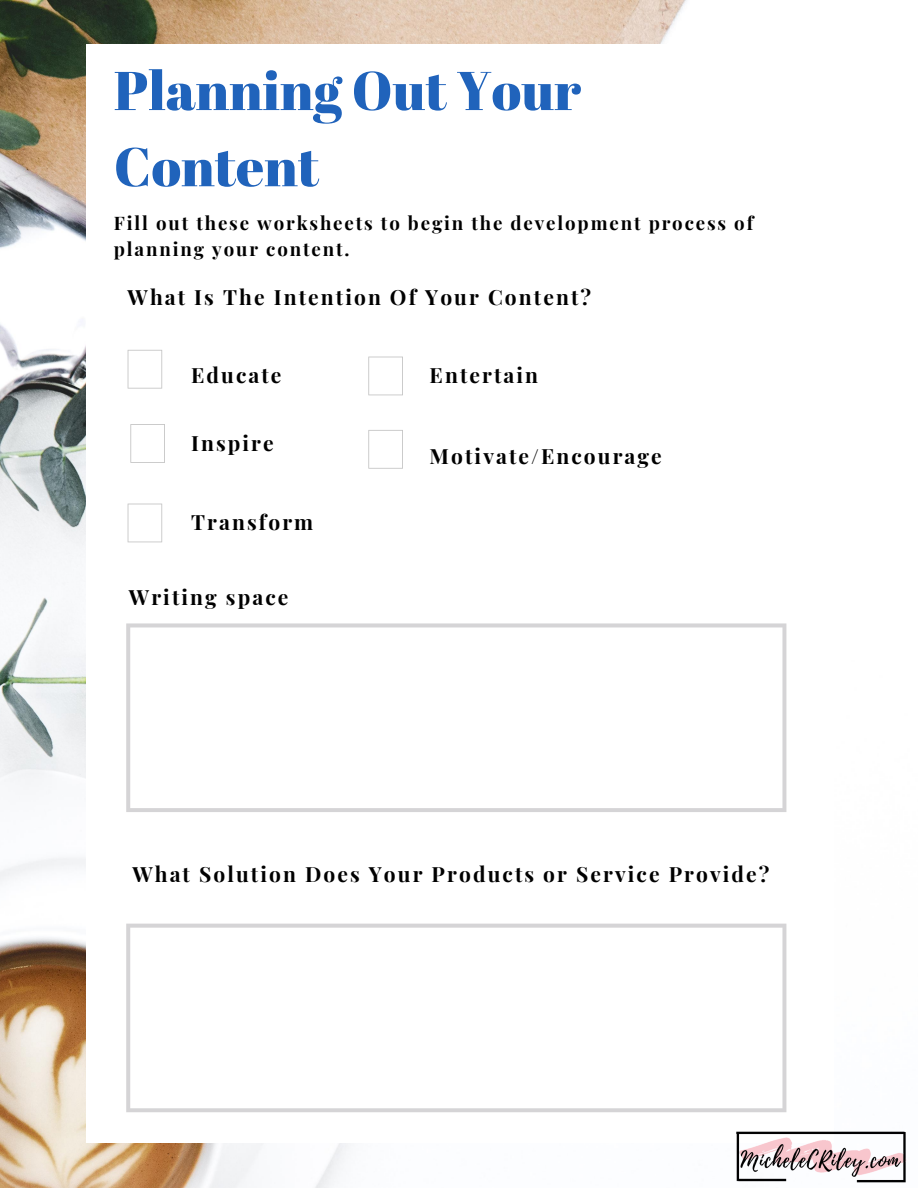
<style>
.page{position:relative;width:918px;height:1188px;background:#fff}
.page>*{position:absolute;margin:0;border:0;box-sizing:border-box;transform-origin:0 0}
.t1{font:54.45px/76.2px "Abril Fatface";color:#2063bb}
.t2{font:700 21px "Playfair Display";letter-spacing:.1em;color:#000}
.t3{font:700 18.6px/25.3px "Playfair Display";letter-spacing:.1em;color:#000}
</style>
<div class="page">
<img style="left:0;top:0;width:687px;height:1188px">
<div style="left:86px;top:44px;width:747px;height:1098px;background:#fff"></div>
<svg style="left:128px;top:350px;width:34px;height:39px"></svg>
<svg style="left:126px;top:623px;width:660px;height:189px"></svg>
<svg style="left:126px;top:924px;width:660px;height:188px"></svg>
<svg style="left:130px;top:424px;width:35px;height:39px"></svg>
<svg style="left:128px;top:504px;width:34px;height:38px"></svg>
<img style="left:697px;top:1034px;width:209px;height:149px">
<svg style="left:368px;top:357px;width:35px;height:38px"></svg>
<svg style="left:368px;top:430px;width:35px;height:39px"></svg>
<h1 class="t1" style="left:114px;top:51px;width:469px">Planning Out Your<br>Content</h1>
<p class="t3" style="left:114px;top:210px;width:641px">Fill out these worksheets to begin the development process of planning your content.</p>
<p class="t2" style="left:128px;top:282px;width:465px">What Is The Intention Of Your Content?</p>
<p class="t2" style="left:191px;top:361px;width:92px">Educate</p>
<p class="t2" style="left:191px;top:428px;width:84px">Inspire</p>
<p class="t2" style="left:191px;top:508px;width:124px">Transform</p>
<p class="t2" style="left:129px;top:582px;width:161px">Writing space</p>
<p class="t2" style="left:430px;top:361px;width:110px">Entertain</p>
<p class="t2" style="left:430px;top:441px;width:234px">Motivate/Encourage</p>
<p class="t2" style="left:132px;top:860px;width:639px">What Solution Does Your Products or Service Provide?</p>
</div>
